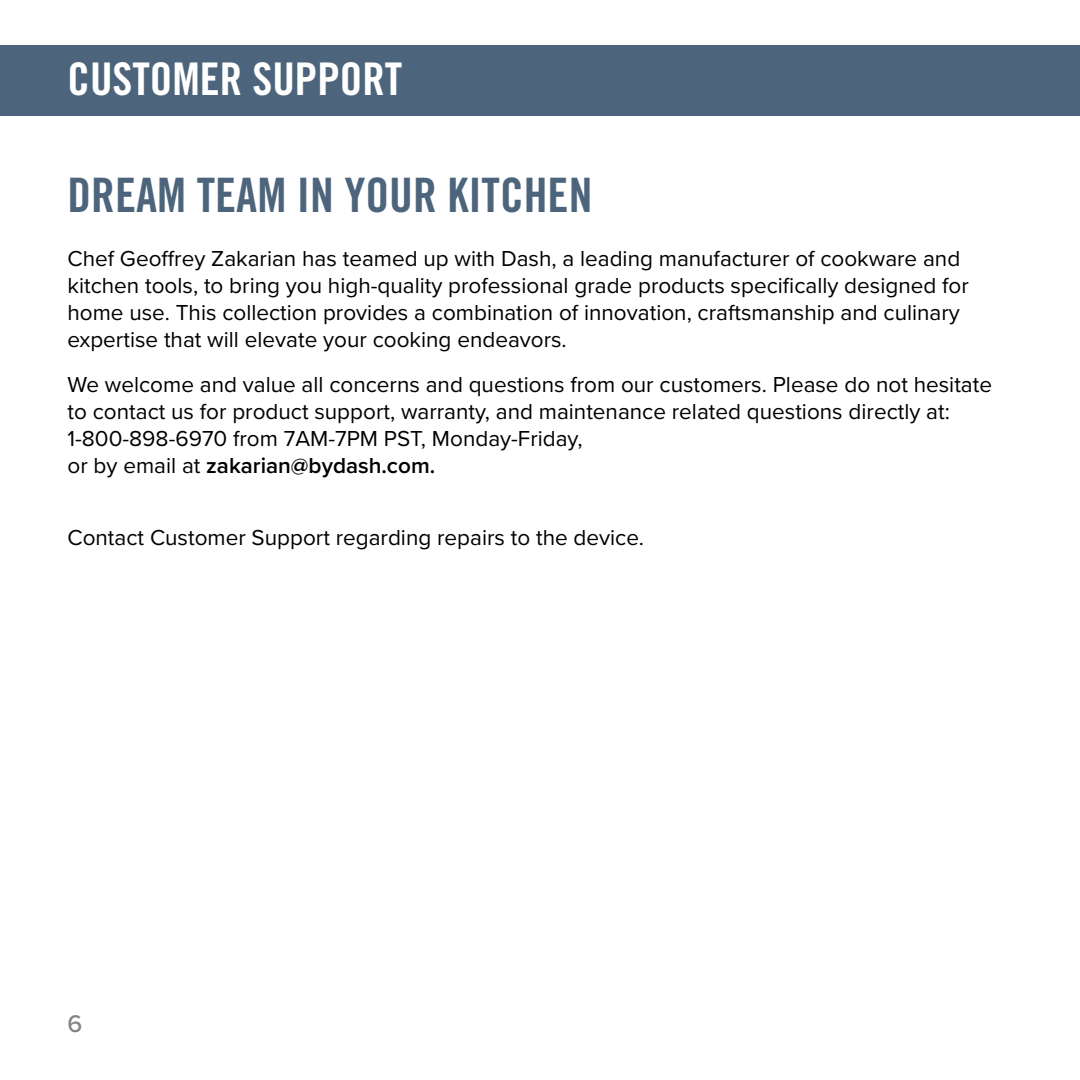
<style>
.page{position:relative;width:1080px;height:1080px;background:#fff}
.page>*{position:absolute;margin:0;border:0;box-sizing:border-box;transform-origin:0 0}
.t1{font:47.5px "Trade Gothic LT Std Bd Cn 20";color:#4d657c}
.t2{font:45px "Trade Gothic LT Std Bd Cn 20";color:#fff}
.t3{font:500 25px "Proxima Nova";color:#838285}
.t4{font:22.5px/27px "Proxima Nova";color:#000}
.s1{font-weight:600}
</style>
<div class="page">
<div style="left:0;top:45px;width:1080px;height:70px;background:#4d657c"></div>
<h2 class="t2" style="left:68px;top:52px;width:336px">CUSTOMER SUPPORT</h2>
<h1 class="t1" style="left:68px;top:167px;width:526px">DREAM TEAM IN YOUR KITCHEN</h1>
<p class="t4" style="left:68px;top:244px;width:903px">Chef Geoffrey Zakarian has teamed up with Dash, a leading manufacturer of cookware and kitchen tools, to bring you high-quality professional grade products specifically designed for home use. This collection provides a combination of innovation, craftsmanship and culinary expertise that will elevate your cooking endeavors.</p>
<p class="t4" style="left:68px;top:370px;width:926px">We welcome and value all concerns and questions from our customers. Please do not hesitate to contact us for product support, warranty, and maintenance related questions directly at:<br>1-800-898-6970 from 7AM-7PM PST, Monday-Friday,<br>or by email at <span class="s1">zakarian@bydash.com.</span></p>
<p class="t4" style="left:68px;top:523px;width:578px">Contact Customer Support regarding repairs to the device.</p>
<p class="t3" style="left:68px;top:1005px;width:16px">6</p>
</div>
